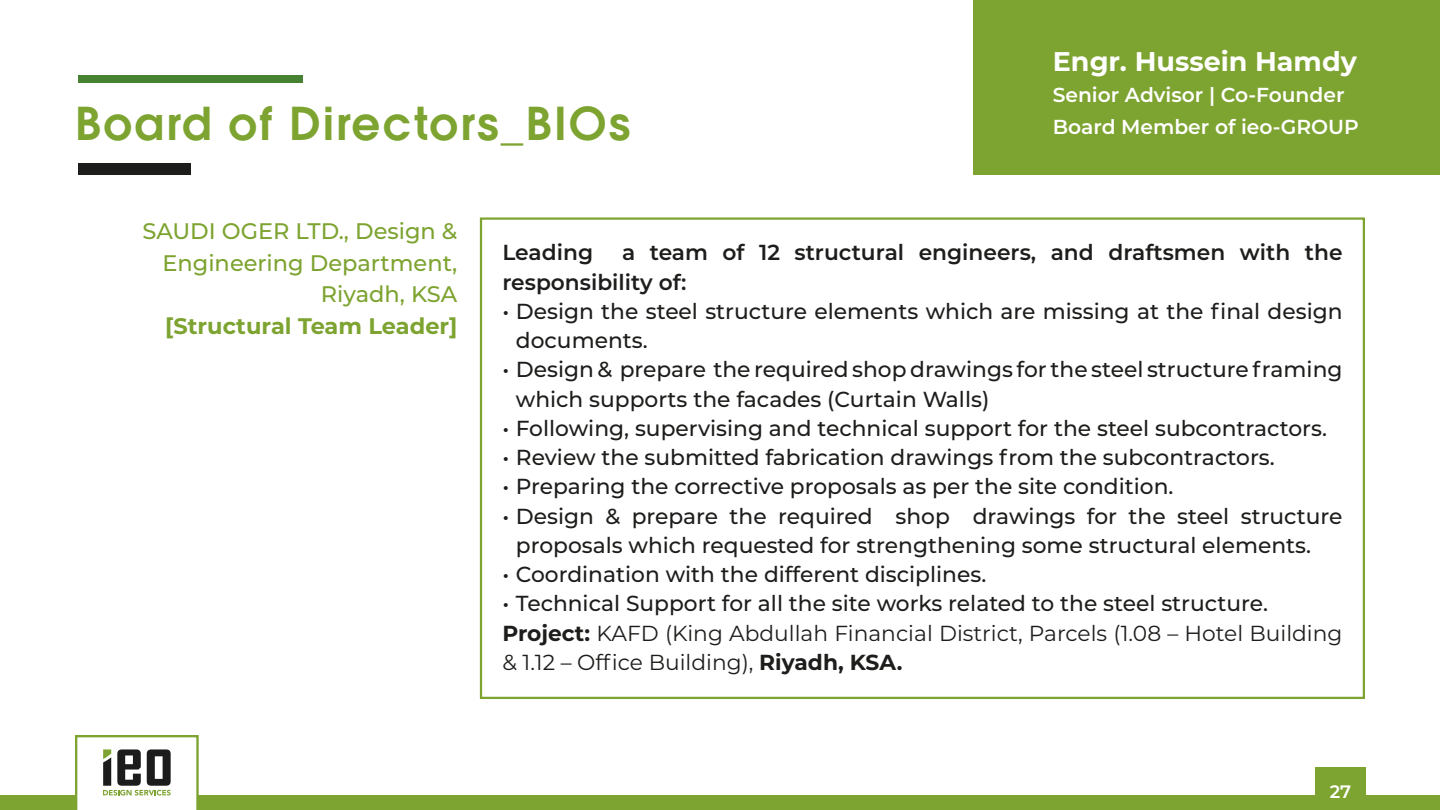
<style>
.page{position:relative;width:1440px;height:810px;background:#fff}
.page>*{position:absolute;margin:0;border:0;box-sizing:border-box;transform-origin:0 0}
.t1{font:600 45px "Avant Gardefor TVK";letter-spacing:.05em;color:#7da330}
.t2{font:700 27px "Montserrat";color:#fff}
.t3{font:500 22.5px/31.5px "Montserrat";color:#7da330;text-align:right}
.t4{font:700 22.5px "Montserrat";color:#7da330}
.t5{font:500 21.75px/29.2px "Montserrat";color:#1d1d1b}
.t6{font:21.75px/29.2px "Montserrat";color:#1d1d1b}
.t7{font:600 21.75px/29.2px "Montserrat";color:#1d1d1b}
.t8{font:600 20.25px/31.5px "Montserrat";color:#fff}
.t9{font:600 18px "Montserrat";color:#fff}
.s1{font-weight:500}
.s2{font-weight:700}
</style>
<div class="page">
<div style="left:0;top:795px;width:1440px;height:15px;background:#7da330"></div>
<div style="left:1315px;top:767px;width:50px;height:43px;background:#7da330"></div>
<svg style="left:75px;top:735px;width:124px;height:75px"></svg>
<div style="left:78px;top:163px;width:112px;height:12px;background:#1d1d1b"></div>
<div style="left:78px;top:75px;width:225px;height:7px;background:#468232"></div>
<div style="left:974px;top:0;width:466px;height:175px;background:#7da330"></div>
<h1 class="t1" style="left:75px;top:94px;width:557px">Board of Directors_BIOs</h1>
<p class="t2" style="left:1053px;top:41px;width:306px">Engr. Hussein Hamdy</p>
<p class="t8" style="left:1053px;top:78px;width:308px">Senior Advisor | Co-Founder<br>Board Member of ieo-GROUP</p>
<p class="t3" style="left:142px;top:215px;width:317px">SAUDI OGER LTD., Design &amp;<br>Engineering Department,<br>Riyadh, KSA</p>
<p class="t4" style="left:165px;top:310px;width:294px">[Structural Team Leader]</p>
<p class="t7" style="left:502px;top:237px;width:842px;text-indent:120px">a team of 12 structural engineers, and draftsmen with the responsibility of:</p>
<p class="t5" style="left:516px;top:296px;width:828px;text-indent:-14px">• Design the steel structure elements which are missing at the final design documents.</p>
<p class="t5" style="left:516px;top:354px;width:828px;text-indent:-14px">• Design &amp; prepare the required shop drawings for the steel structure framing which supports the facades (Curtain Walls)</p>
<p class="t5" style="left:502px;top:413px;width:826px">• Following, supervising and technical support for the steel subcontractors.</p>
<p class="t5" style="left:502px;top:442px;width:774px">• Review the submitted fabrication drawings from the subcontractors.</p>
<p class="t5" style="left:502px;top:471px;width:673px">• Preparing the corrective proposals as per the site condition.</p>
<p class="t5" style="left:516px;top:500px;width:828px;text-indent:-14px">• Design &amp; prepare the required shop drawings for the steel structure proposals which requested for strengthening some structural elements.</p>
<p class="t5" style="left:502px;top:559px;width:485px">• Coordination with the different disciplines.</p>
<p class="t6" style="left:502px;top:588px;width:842px"><span class="s1">• Technical Support for all the site works related to the steel structure.<br></span><span class="s2">Project:</span> KAFD (King Abdullah Financial District, Parcels (1.08 – Hotel Building &amp; 1.12 – Office Building), <span class="s2">Riyadh, KSA.</span></p>
<p class="t7" style="left:502px;top:237px;width:92px">Leading</p>
<p class="t9" style="left:1330px;top:779px;width:23px">27</p>
</div>
